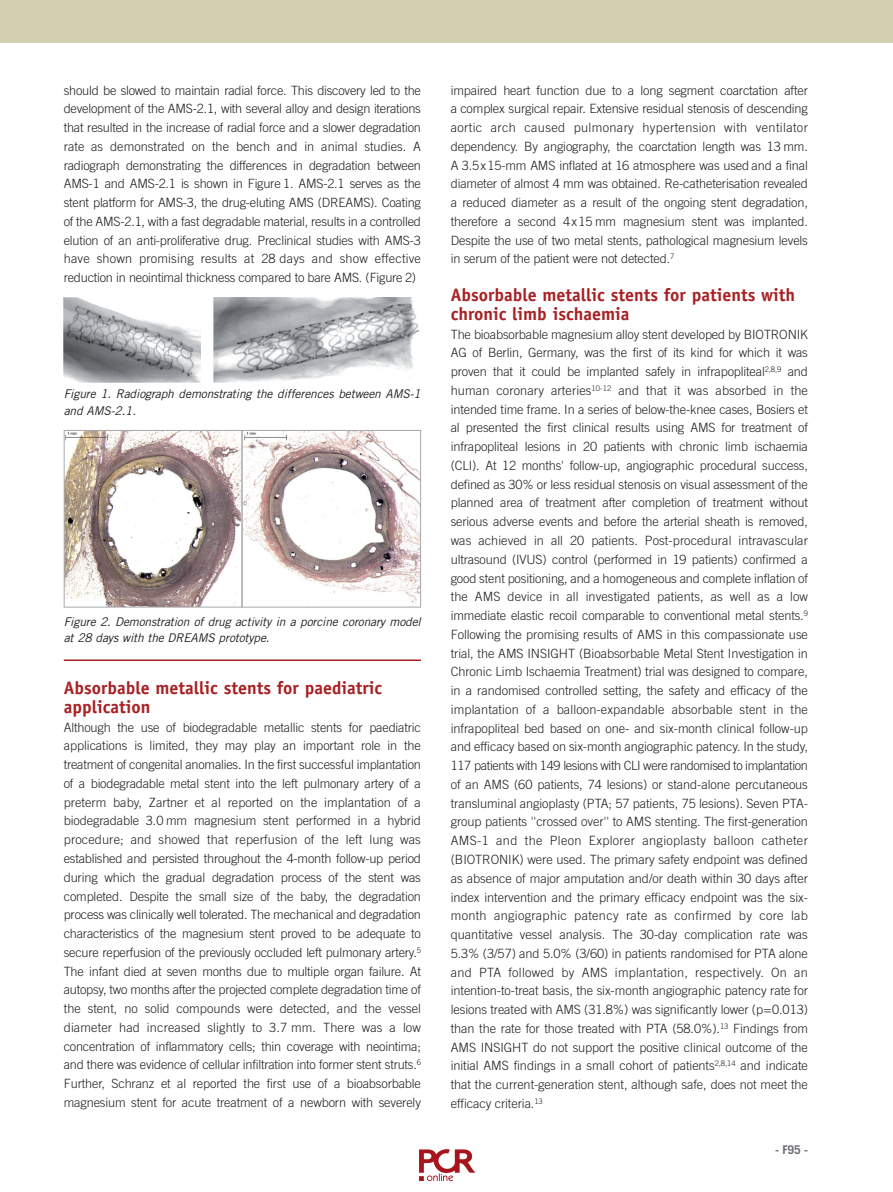
<style>
.page{position:relative;width:893px;height:1192px;background:#fff}
.page>*{position:absolute;margin:0;border:0;box-sizing:border-box;transform-origin:0 0}
.t1{font:700 18px/18.8px "Officina Sans Std";color:#a72023}
.t2{font:300 12.75px/18.8px "Trade Gothic LT Std";letter-spacing:-.01em;color:#231f20;text-align:justify}
.t3{font:italic 12px/16.5px "Trade Gothic LT Std";letter-spacing:-.01em;color:#231f20}
.t4{font:700 12px "Trade Gothic LT Std";color:#6c6d70}
</style>
<div class="page">
<div style="left:0;top:0;width:893px;height:43px;background:#d3d0b2"></div>
<img style="left:64px;top:297px;width:136px;height:85px">
<img style="left:213px;top:297px;width:206px;height:85px">
<hr style="left:64px;top:659px;width:357px;height:1px;background:#a72023">
<img style="left:66px;top:432px;width:174px;height:173px">
<div style="left:64px;top:430px;width:178px;height:177px;border:1px solid #a8a9ad"></div>
<img style="left:244px;top:432px;width:175px;height:172px">
<div style="left:242px;top:430px;width:179px;height:177px;border:1px solid #a8a9ad"></div>
<img style="left:419px;top:1149px;width:56px;height:33px">
<p class="t2" style="left:64px;top:82px;width:359px">should be slowed to maintain radial force. This discovery led to the development of the AMS-2.1, with several alloy and design iterations that resulted in the increase of radial force and a slower degradation rate as demonstrated on the bench and in animal studies. A radiograph demonstrating the differences in degradation between AMS-1 and AMS-2.1 is shown in Figure 1. AMS-2.1 serves as the stent platform for AMS-3, the drug-eluting AMS (DREAMS). Coating of the AMS-2.1, with a fast degradable material, results in a controlled elution of an anti-proliferative drug. Preclinical studies with AMS-3 have shown promising results at 28 days and show effective reduction in neointimal thickness compared to bare AMS. (Figure 2)</p>
<p class="t3" style="left:64px;top:387px;width:359px">Figure 1. Radiograph demonstrating the differences between AMS-1 and AMS-2.1.</p>
<p class="t3" style="left:64px;top:614px;width:359px">Figure 2. Demonstration of drug activity in a porcine coronary model at 28 days with the DREAMS prototype.</p>
<h1 class="t1" style="left:64px;top:680px;width:320px">Absorbable metallic stents for paediatric application</h1>
<p class="t2" style="left:64px;top:718px;width:359px">Although the use of biodegradable metallic stents for paediatric applications is limited, they may play an important role in the treatment of congenital anomalies. In the first successful implantation of a biodegradable metal stent into the left pulmonary artery of a preterm baby, Zartner et al reported on the implantation of a biodegradable 3.0 mm magnesium stent performed in a hybrid procedure; and showed that reperfusion of the left lung was established and persisted throughout the 4-month follow-up period during which the gradual degradation process of the stent was completed. Despite the small size of the baby, the degradation process was clinically well tolerated. The mechanical and degradation characteristics of the magnesium stent proved to be adequate to secure reperfusion of the previously occluded left pulmonary artery.<sup>5<br></sup>The infant died at seven months due to multiple organ failure. At autopsy, two months after the projected complete degradation time of the stent, no solid compounds were detected, and the vessel diameter had increased slightly to 3.7 mm. There was a low concentration of inflammatory cells; thin coverage with neointima; and there was evidence of cellular infiltration into former stent struts.<sup>6<br></sup>Further, Schranz et al reported the first use of a bioabsorbable magnesium stent for acute treatment of a newborn with severely</p>
<p class="t2" style="left:451px;top:82px;width:359px">impaired heart function due to a long segment coarctation after a complex surgical repair. Extensive residual stenosis of descending aortic arch caused pulmonary hypertension with ventilator dependency. By angiography, the coarctation length was 13 mm.<br>A 3.5x15-mm AMS inflated at 16 atmosphere was used and a final diameter of almost 4 mm was obtained. Re-catheterisation revealed a reduced diameter as a result of the ongoing stent degradation, therefore a second 4x15 mm magnesium stent was implanted.<br>Despite the use of two metal stents, pathological magnesium levels in serum of the patient were not detected.<sup>7</sup></p>
<h1 class="t1" style="left:451px;top:287px;width:346px">Absorbable metallic stents for patients with chronic limb ischaemia</h1>
<p class="t2" style="left:451px;top:325px;width:359px">The bioabsorbable magnesium alloy stent developed by BIOTRONIK AG of Berlin, Germany, was the first of its kind for which it was proven that it could be implanted safely in infrapopliteal<sup>2,8,9</sup> and human coronary arteries<sup>10-12</sup> and that it was absorbed in the intended time frame. In a series of below-the-knee cases, Bosiers et al presented the first clinical results using AMS for treatment of infrapopliteal lesions in 20 patients with chronic limb ischaemia (CLI). At 12 months' follow-up, angiographic procedural success, defined as 30% or less residual stenosis on visual assessment of the planned area of treatment after completion of treatment without serious adverse events and before the arterial sheath is removed, was achieved in all 20 patients. Post-procedural intravascular ultrasound (IVUS) control (performed in 19 patients) confirmed a good stent positioning, and a homogeneous and complete inflation of the AMS device in all investigated patients, as well as a low immediate elastic recoil comparable to conventional metal stents.<sup>9<br></sup>Following the promising results of AMS in this compassionate use trial, the AMS INSIGHT (Bioabsorbable Metal Stent Investigation in Chronic Limb Ischaemia Treatment) trial was designed to compare, in a randomised controlled setting, the safety and efficacy of the implantation of a balloon-expandable absorbable stent in the infrapopliteal bed based on one- and six-month clinical follow-up and efficacy based on six-month angiographic patency. In the study, 117 patients with 149 lesions with CLI were randomised to implantation of an AMS (60 patients, 74 lesions) or stand-alone percutaneous transluminal angioplasty (PTA; 57 patients, 75 lesions). Seven PTA&shy;group patients ''crossed over'' to AMS stenting. The first-generation AMS-1 and the Pleon Explorer angioplasty balloon catheter (BIOTRONIK) were used. The primary safety endpoint was defined as absence of major amputation and/or death within 30 days after index intervention and the primary efficacy endpoint was the six&shy;month angiographic patency rate as confirmed by core lab quantitative vessel analysis. The 30-day complication rate was 5.3% (3/57) and 5.0% (3/60) in patients randomised for PTA alone and PTA followed by AMS implantation, respectively. On an intention-to-treat basis, the six-month angiographic patency rate for lesions treated with AMS (31.8%) was significantly lower (p=0.013) than the rate for those treated with PTA (58.0%).<sup>13</sup> Findings from AMS INSIGHT do not support the positive clinical outcome of the initial AMS findings in a small cohort of patients<sup>2,8,14</sup> and indicate that the current-generation stent, although safe, does not meet the efficacy criteria.<sup>13</sup></p>
<p class="t4" style="left:775px;top:1142px;width:34px">- F95 -</p>
</div>
